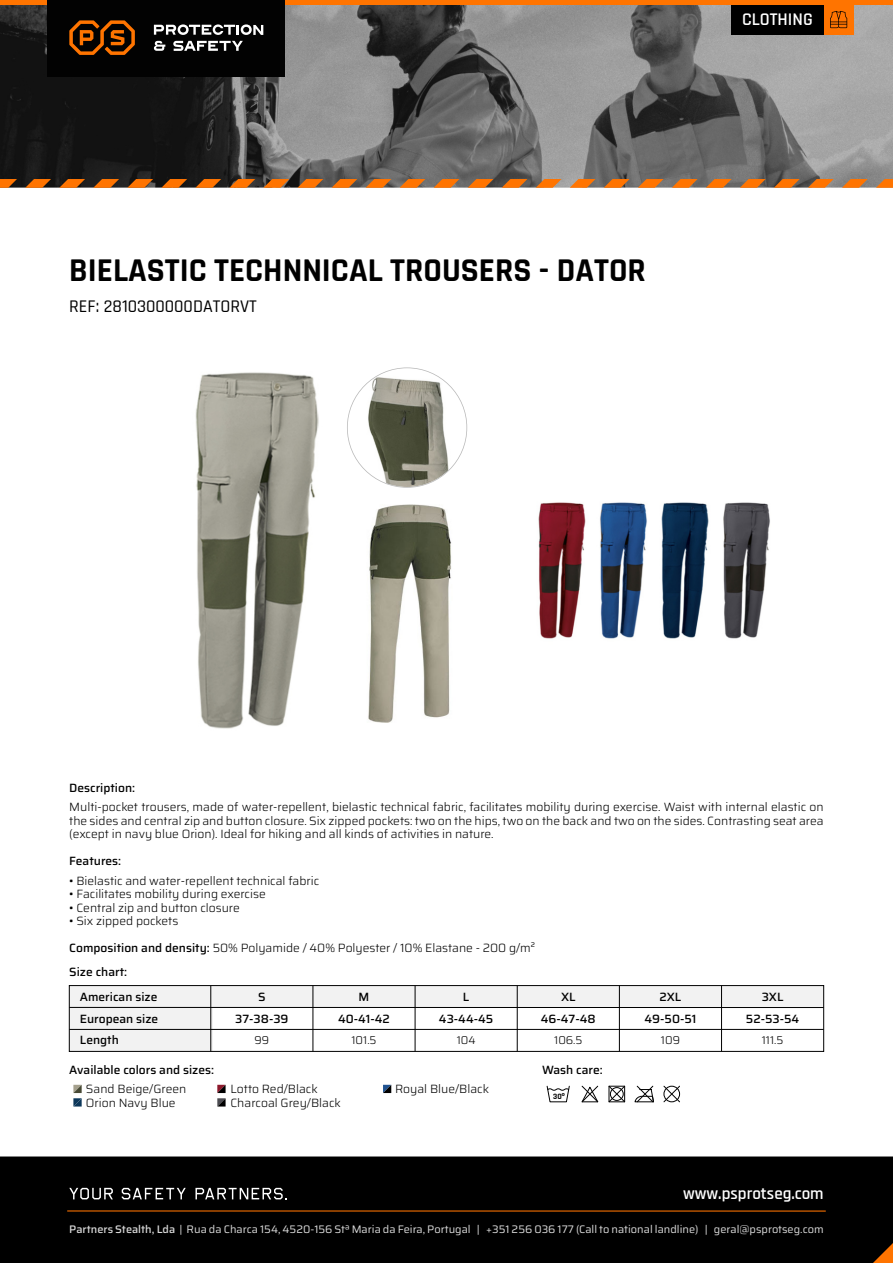
<style>
.page{position:relative;width:893px;height:1263px;background:#fff}
.page>*{position:absolute;margin:0;border:0;box-sizing:border-box;transform-origin:0 0}
.t1{font:700 33.6px "Rajdhani";color:#000}
.t2{font:500 18px "Rajdhani";color:#000}
.t3{font:600 18px "Rajdhani";color:#fff}
.t4{font:600 16.95px "Rajdhani";color:#fff}
.t5{font:300 12px/13.5px "Saira";color:#000;text-align:justify}
.t6{font:500 12px/21.6px "Saira";color:#000}
.t7{font:300 11.25px "Saira";color:#000}
.t8{font:10.95px "Saira";color:#dadada}
.t9{font:700 8.25px "Rajdhani";color:#020202}
.s1{font-weight:500}
.s2{font-family:"Arial"}
</style>
<div class="page">
<img style="left:0;top:5px;width:893px;height:183px">
<div style="left:0;top:1156px;width:893px;height:107px;background:#000"></div>
<svg style="left:69px;top:1188px;width:44px;height:11px"></svg>
<svg style="left:122px;top:1188px;width:64px;height:11px"></svg>
<svg style="left:195px;top:1188px;width:92px;height:11px"></svg>
<hr style="left:67px;top:1210px;width:759px;height:1px;background:#ff7400">
<div style="left:0;top:0;width:893px;height:5px;background:#ff7400"></div>
<div style="left:47px;top:0;width:238px;height:76px;background:#020202"></div>
<svg style="left:154px;top:41px;width:11px;height:10px"></svg>
<svg style="left:154px;top:24px;width:109px;height:11px"></svg>
<svg style="left:173px;top:41px;width:70px;height:10px"></svg>
<svg style="left:69px;top:20px;width:66px;height:35px"></svg>
<div style="left:731px;top:5px;width:93px;height:29px;background:#000"></div>
<div style="left:824px;top:5px;width:29px;height:29px;background:#ff7400"></div>
<svg style="left:830px;top:11px;width:17px;height:17px"></svg>
<svg style="left:873px;top:1243px;width:20px;height:20px"></svg>
<svg style="left:0;top:179px;width:17px;height:9px"></svg>
<svg style="left:263px;top:179px;width:26px;height:9px"></svg>
<svg style="left:536px;top:179px;width:25px;height:9px"></svg>
<svg style="left:740px;top:179px;width:26px;height:9px"></svg>
<svg style="left:127px;top:179px;width:26px;height:9px"></svg>
<svg style="left:400px;top:179px;width:25px;height:9px"></svg>
<svg style="left:672px;top:179px;width:26px;height:9px"></svg>
<svg style="left:876px;top:179px;width:17px;height:9px"></svg>
<svg style="left:59px;top:179px;width:26px;height:9px"></svg>
<svg style="left:331px;top:179px;width:26px;height:9px"></svg>
<svg style="left:604px;top:179px;width:25px;height:9px"></svg>
<svg style="left:808px;top:179px;width:26px;height:9px"></svg>
<svg style="left:195px;top:179px;width:26px;height:9px"></svg>
<svg style="left:468px;top:179px;width:25px;height:9px"></svg>
<svg style="left:25px;top:179px;width:26px;height:9px"></svg>
<svg style="left:297px;top:179px;width:26px;height:9px"></svg>
<svg style="left:570px;top:179px;width:25px;height:9px"></svg>
<svg style="left:774px;top:179px;width:26px;height:9px"></svg>
<svg style="left:161px;top:179px;width:26px;height:9px"></svg>
<svg style="left:434px;top:179px;width:25px;height:9px"></svg>
<svg style="left:706px;top:179px;width:26px;height:9px"></svg>
<svg style="left:93px;top:179px;width:26px;height:9px"></svg>
<svg style="left:366px;top:179px;width:25px;height:9px"></svg>
<svg style="left:638px;top:179px;width:26px;height:9px"></svg>
<svg style="left:842px;top:179px;width:26px;height:9px"></svg>
<svg style="left:229px;top:179px;width:26px;height:9px"></svg>
<svg style="left:502px;top:179px;width:25px;height:9px"></svg>
<div style="left:69px;top:1007px;width:144px;height:44px;background:#f2f2f2"></div>
<div style="left:69px;top:985px;width:755px;height:22px;background:#f2f2f2"></div>
<div style="left:69px;top:985px;width:755px;height:67px;border:1px solid #000"></div>
<hr style="left:69px;top:1007px;width:755px;height:1px;background:#000">
<hr style="left:69px;top:1029px;width:755px;height:1px;background:#000">
<hr style="left:210px;top:986px;width:1px;height:65px;background:#000">
<hr style="left:313px;top:985px;width:1px;height:66px;background:#000">
<hr style="left:415px;top:985px;width:1px;height:66px;background:#000">
<hr style="left:517px;top:985px;width:1px;height:66px;background:#000">
<hr style="left:721px;top:985px;width:1px;height:66px;background:#000">
<hr style="left:619px;top:985px;width:1px;height:66px;background:#000">
<svg style="left:663px;top:1085px;width:18px;height:18px"></svg>
<svg style="left:634px;top:1085px;width:20px;height:18px"></svg>
<svg style="left:608px;top:1085px;width:18px;height:18px"></svg>
<svg style="left:581px;top:1085px;width:18px;height:18px"></svg>
<svg style="left:546px;top:1085px;width:24px;height:18px"></svg>
<div style="left:663px;top:1086px;width:17px;height:16px;border:1px solid #020202;border-radius:50%"></div>
<div style="left:610px;top:1087px;width:14px;height:14px;border:1px solid #020202;border-radius:50%"></div>
<div style="left:609px;top:1086px;width:16px;height:16px;border:1px solid #020202"></div>
<svg style="left:383px;top:1085px;width:8px;height:8px"></svg>
<svg style="left:73px;top:1085px;width:9px;height:21px"></svg>
<svg style="left:217px;top:1085px;width:9px;height:21px"></svg>
<img style="left:195px;top:372px;width:124px;height:357px">
<img style="left:368px;top:504px;width:83px;height:219px">
<svg style="left:347px;top:367px;width:120px;height:121px"></svg>
<img style="left:538px;top:502px;width:232px;height:137px">
<h1 class="t1" style="left:69px;top:249px;width:578px">BIELASTIC TECHNNICAL TROUSERS - DATOR</h1>
<h2 class="t2" style="left:69px;top:295px;width:189px">REF: 2810300000DATORVT</h2>
<h2 class="t3" style="left:742px;top:8px;width:72px">CLOTHING</h2>
<p class="t6" style="left:69px;top:776px;width:67px">Description:</p>
<p class="t5" style="left:69px;top:800px;width:756px">Multi-pocket trousers, made of water-repellent, bielastic technical fabric, facilitates mobility during exercise. Waist with internal elastic on the sides and central zip and button closure. Six zipped pockets: two on the hips, two on the back and two on the sides. Contrasting seat area (except in navy blue Orion). Ideal for hiking and all kinds of activities in nature.</p>
<p class="t6" style="left:69px;top:850px;width:53px">Features:</p>
<p class="t5" style="left:69px;top:874px;width:251px">• Bielastic and water-repellent technical fabric</p>
<p class="t5" style="left:69px;top:887px;width:198px">• Facilitates mobility during exercise</p>
<p class="t5" style="left:69px;top:901px;width:172px">• Central zip and button closure</p>
<p class="t5" style="left:69px;top:914px;width:111px">• Six zipped pockets</p>
<p class="t5" style="left:69px;top:941px;width:467px"><span class="s1">Composition and density:</span> 50% Polyamide / 40% Polyester / 10% Elastane - 200 g/m²</p>
<p class="t6" style="left:69px;top:961px;width:59px">Size chart:</p>
<p class="t6" style="left:80px;top:986px;width:79px">American size</p>
<p class="t6" style="left:80px;top:1007px;width:80px">European size<br>Length</p>
<p class="t6" style="left:235px;top:986px;width:55px;text-align:center">S<br>37-38-39</p>
<p class="t7" style="left:254px;top:1031px;width:16px">99</p>
<p class="t6" style="left:359px;top:986px;width:12px">M</p>
<p class="t6" style="left:463px;top:986px;width:8px">L</p>
<p class="t6" style="left:561px;top:986px;width:16px">XL</p>
<p class="t6" style="left:659px;top:986px;width:23px">2XL</p>
<p class="t6" style="left:762px;top:986px;width:23px">3XL</p>
<p class="t6" style="left:338px;top:1007px;width:53px">40-41-42</p>
<p class="t7" style="left:351px;top:1031px;width:27px">101.5</p>
<p class="t6" style="left:439px;top:1007px;width:56px">43-44-45</p>
<p class="t7" style="left:457px;top:1031px;width:20px">104</p>
<p class="t6" style="left:541px;top:1007px;width:56px">46-47-48</p>
<p class="t7" style="left:554px;top:1031px;width:30px">106.5</p>
<p class="t6" style="left:644px;top:1007px;width:53px">49-50-51</p>
<p class="t7" style="left:661px;top:1031px;width:21px">109</p>
<p class="t6" style="left:746px;top:1007px;width:55px">52-53-54</p>
<p class="t7" style="left:762px;top:1031px;width:23px">111.5</p>
<p class="t6" style="left:69px;top:1058px;width:146px">Available colors and sizes:</p>
<p class="t5" style="left:86px;top:1082px;width:102px">Sand Beige/Green</p>
<p class="t5" style="left:231px;top:1082px;width:89px">Lotto Red/Black</p>
<p class="t5" style="left:395px;top:1082px;width:96px">Royal Blue/Black</p>
<p class="t5" style="left:86px;top:1095px;width:91px">Orion Navy Blue</p>
<p class="t5" style="left:230px;top:1095px;width:112px">Charcoal Grey/Black</p>
<p class="t6" style="left:542px;top:1058px;width:62px">Wash care:</p>
<p class="t9" style="left:553px;top:1091px;width:13px">30<span class="s2">º</span></p>
<h3 class="t4" style="left:683px;top:1183px;width:142px">www.psprotseg.com</h3>
<p class="t8" style="left:69px;top:1221px;width:756px"><span class="s1">Partners Stealth, Lda</span> | Rua da Charca 154, 4520-156 Stª Maria da Feira, Portugal | +351 256 036 177 (Call to national landline) | geral@psprotseg.com</p>
</div>
